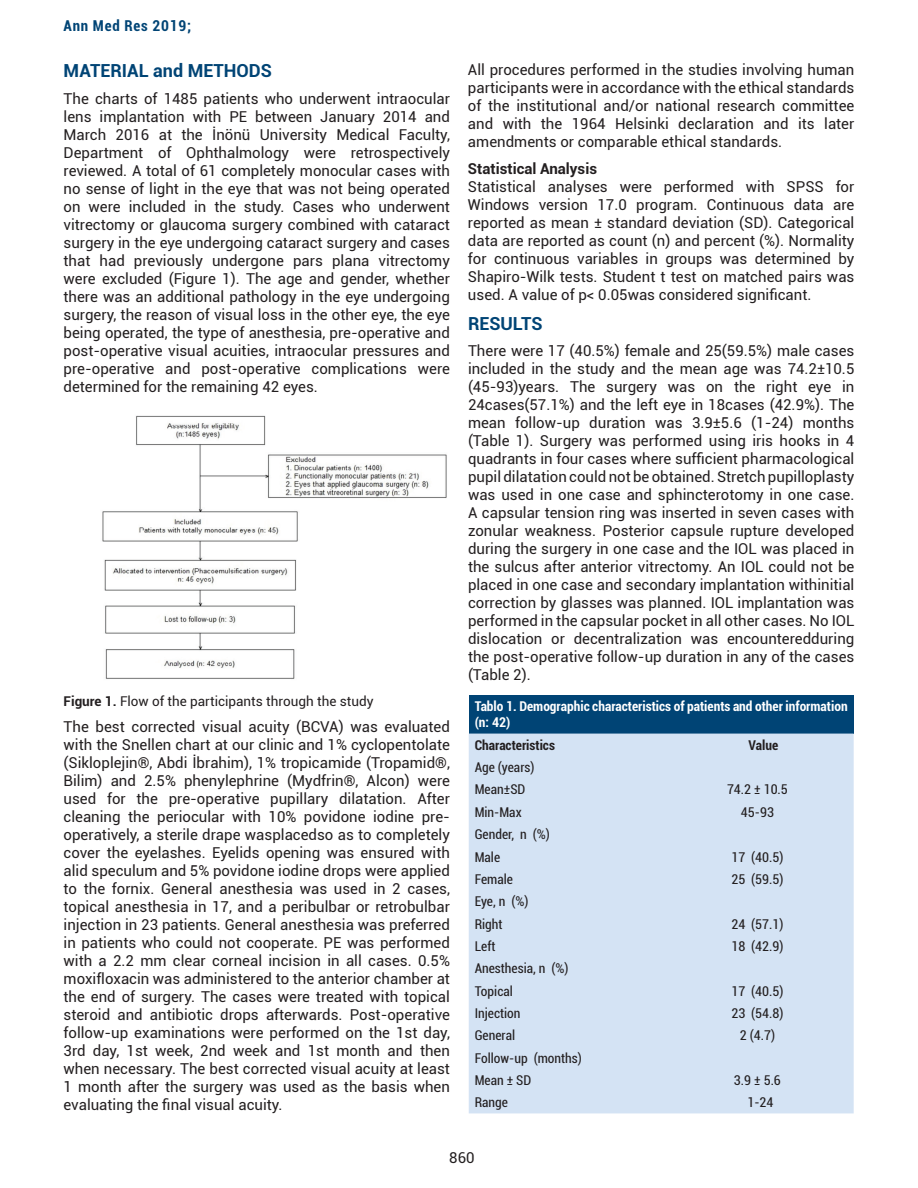
<style>
.page{position:relative;width:918px;height:1188px;background:#fff}
.page>*{position:absolute;margin:0;border:0;box-sizing:border-box;transform-origin:0 0}
.t1{font:700 18px "Roboto";color:#004475}
.t2{font:15px/18px "Roboto";color:#231f20;text-align:justify}
.t3{font:700 15px "Roboto";color:#231f20}
.t4{font:700 condensed 15px "Roboto";letter-spacing:.05em;color:#004475}
.t5{font:condensed 13.5px/22.4px "Roboto";color:#231f20}
.t6{font:700 condensed 13.5px/16.2px "Roboto";color:#fff}
.t7{font:13.5px "Roboto";color:#231f20}
.t8{font:700 condensed 13.5px "Roboto";color:#231f20}
.s1{font-weight:700}
</style>
<div class="page">
<div style="left:469px;top:695px;width:385px;height:39px;background:#004475"></div>
<div style="left:469px;top:734px;width:385px;height:379px;background:#d4e3f4"></div>
<img style="left:102px;top:415px;width:345px;height:264px">
<p class="t4" style="left:64px;top:15px;width:129px">Ann Med Res 2019;</p>
<p class="t1" style="left:64px;top:58px;width:210px">MATERIAL and METHODS</p>
<p class="t2" style="left:64px;top:89px;width:388px">The charts of 1485 patients who underwent intraocular lens implantation with PE between January 2014 and March 2016 at the İnönü University Medical Faculty, Department of Ophthalmology were retrospectively reviewed. A total of 61 completely monocular cases with no sense of light in the eye that was not being operated on were included in the study. Cases who underwent vitrectomy or glaucoma surgery combined with cataract surgery in the eye undergoing cataract surgery and cases that had previously undergone pars plana vitrectomy were excluded (Figure 1). The age and gender, whether there was an additional pathology in the eye undergoing surgery, the reason of visual loss in the other eye, the eye being operated, the type of anesthesia, pre-operative and post-operative visual acuities, intraocular pressures and pre-operative and post-operative complications were determined for the remaining 42 eyes.</p>
<p class="t7" style="left:64px;top:691px;width:311px"><span class="s1">Figure 1.</span> Flow of the participants through the study</p>
<p class="t2" style="left:64px;top:717px;width:388px">The best corrected visual acuity (BCVA) was evaluated with the Snellen chart at our clinic and 1% cyclopentolate (Sikloplejin®, Abdi İbrahim), 1% tropicamide (Tropamid®, Bilim) and 2.5% phenylephrine (Mydfrin®, Alcon) were used for the pre-operative pupillary dilatation. After cleaning the periocular with 10% povidone iodine pre&shy;operatively, a sterile drape wasplacedso as to completely cover the eyelashes. Eyelids opening was ensured with alid speculum and 5% povidone iodine drops were applied to the fornix. General anesthesia was used in 2 cases, topical anesthesia in 17, and a peribulbar or retrobulbar injection in 23 patients. General anesthesia was preferred in patients who could not cooperate. PE was performed with a 2.2 mm clear corneal incision in all cases. 0.5% moxifloxacin was administered to the anterior chamber at the end of surgery. The cases were treated with topical steroid and antibiotic drops afterwards. Post-operative follow-up examinations were performed on the 1st day, 3rd day, 1st week, 2nd week and 1st month and then when necessary. The best corrected visual acuity at least 1 month after the surgery was used as the basis when evaluating the final visual acuity.</p>
<p class="t2" style="left:468px;top:60px;width:388px">All procedures performed in the studies involving human participants were in accordance with the ethical standards of the institutional and/or national research committee and with the 1964 Helsinki declaration and its later amendments or comparable ethical standards.</p>
<p class="t3" style="left:468px;top:158px;width:131px">Statistical Analysis</p>
<p class="t2" style="left:468px;top:177px;width:388px">Statistical analyses were performed with SPSS for Windows version 17.0 program. Continuous data are reported as mean ± standard deviation (SD). Categorical data are reported as count (n) and percent (%). Normality for continuous variables in groups was determined by Shapiro-Wilk tests. Student t test on matched pairs was used. A value of p&lt; 0.05was considered significant.</p>
<p class="t1" style="left:468px;top:311px;width:76px">RESULTS</p>
<p class="t2" style="left:468px;top:341px;width:388px">There were 17 (40.5%) female and 25(59.5%) male cases included in the study and the mean age was 74.2±10.5 (45-93)years. The surgery was on the right eye in 24cases(57.1%) and the left eye in 18cases (42.9%). The mean follow-up duration was 3.9±5.6 (1-24) months (Table 1). Surgery was performed using iris hooks in 4 quadrants in four cases where sufficient pharmacological pupil dilatation could not be obtained. Stretch pupilloplasty was used in one case and sphincterotomy in one case.<br>A capsular tension ring was inserted in seven cases with zonular weakness. Posterior capsule rupture developed during the surgery in one case and the IOL was placed in the sulcus after anterior vitrectomy. An IOL could not be placed in one case and secondary implantation withinitial correction by glasses was planned. IOL implantation was performed in the capsular pocket in all other cases. No IOL dislocation or decentralization was encounteredduring the post-operative follow-up duration in any of the cases (Table 2).</p>
<p class="t6" style="left:475px;top:698px;width:374px">Tablo 1. Demographic characteristics of patients and other information (n: 42)</p>
<p class="t8" style="left:475px;top:736px;width:82px">Characteristics</p>
<p class="t8" style="left:749px;top:736px;width:31px">Value</p>
<p class="t5" style="left:475px;top:756px;width:61px">Age (years)<br>Mean±SD</p>
<p class="t5" style="left:727px;top:778px;width:62px">74.2 ± 10.5</p>
<p class="t5" style="left:475px;top:800px;width:48px">Min-Max</p>
<p class="t5" style="left:741px;top:800px;width:35px">45-93</p>
<p class="t5" style="left:475px;top:823px;width:77px">Gender, n (%)<br>Male</p>
<p class="t5" style="left:731px;top:845px;width:54px">17 (40.5)</p>
<p class="t5" style="left:475px;top:867px;width:40px">Female</p>
<p class="t5" style="left:731px;top:867px;width:54px">25 (59.5)</p>
<p class="t5" style="left:475px;top:890px;width:55px">Eye, n (%)<br>Right</p>
<p class="t5" style="left:731px;top:912px;width:54px">24 (57.1)</p>
<p class="t5" style="left:475px;top:934px;width:22px">Left</p>
<p class="t5" style="left:731px;top:934px;width:54px">18 (42.9)</p>
<p class="t5" style="left:475px;top:957px;width:95px">Anesthesia, n (%)<br>Topical</p>
<p class="t5" style="left:731px;top:979px;width:54px">17 (40.5)</p>
<p class="t5" style="left:475px;top:1001px;width:47px">Injection</p>
<p class="t5" style="left:731px;top:1001px;width:54px">23 (54.8)</p>
<p class="t5" style="left:475px;top:1024px;width:42px">General</p>
<p class="t5" style="left:740px;top:1024px;width:37px">2 (4.7)</p>
<p class="t5" style="left:475px;top:1046px;width:109px">Follow-up (months)<br>Mean ± SD</p>
<p class="t5" style="left:734px;top:1069px;width:48px">3.9 ± 5.6</p>
<p class="t5" style="left:475px;top:1091px;width:35px">Range</p>
<p class="t5" style="left:747px;top:1091px;width:28px">1-24</p>
<p class="t2" style="left:449px;top:1148px;width:27px">860</p>
</div>
